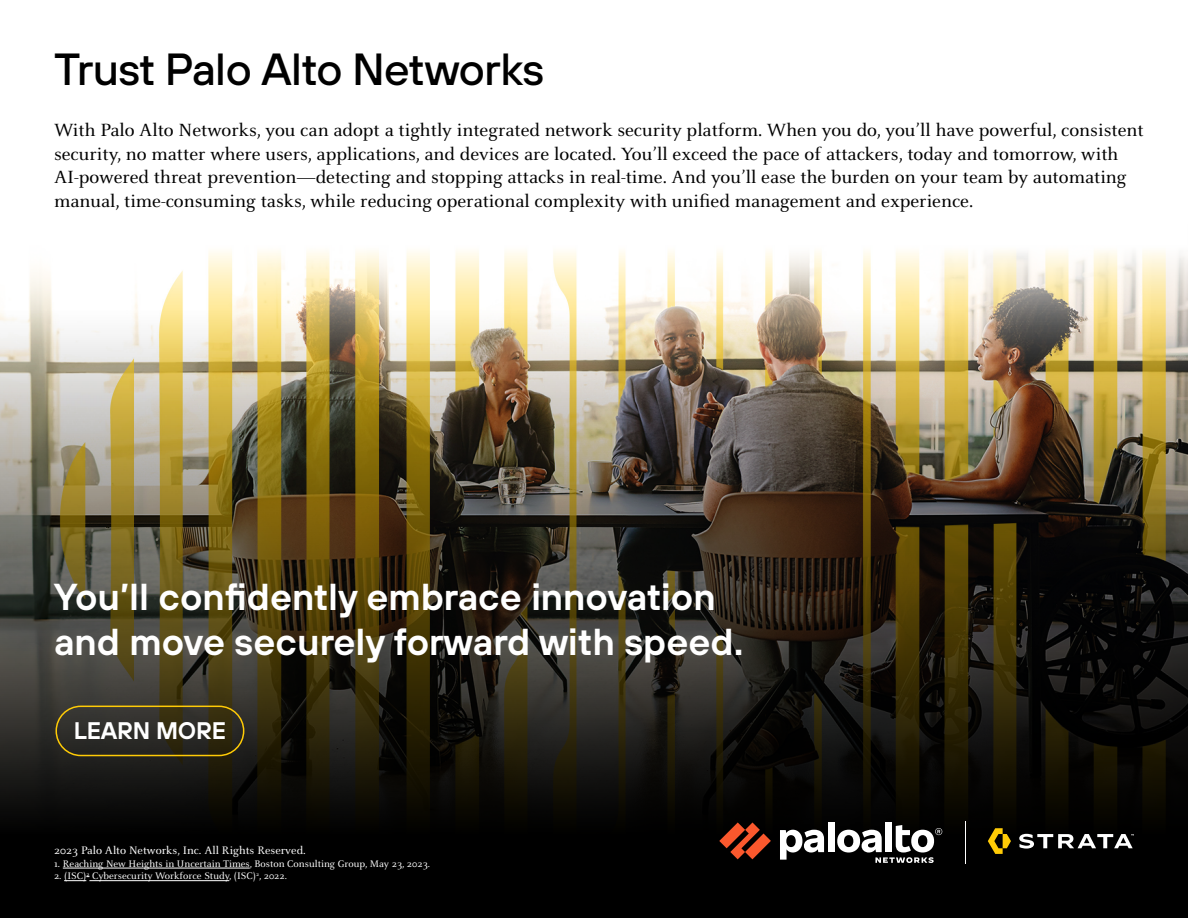
<style>
.page{position:relative;width:1188px;height:918px;background:#fff}
.page>*{position:absolute;margin:0;border:0;box-sizing:border-box;transform-origin:0 0}
.t1{font:500 45px "TT Hoves";letter-spacing:-.01em;color:#000}
.t2{font:600 37.5px/45px "TT Hoves";color:#fff}
.t3{font:600 24px "TT Hoves";letter-spacing:-.01em;color:#fff}
.t4{font:19.5px/23.4px "Celeste Pro";color:#000}
.t5{font:12px "Celeste Pro";color:#fff}
.t6{font:10.5px "Celeste Pro";color:#fff}
</style>
<div class="page">
<div style="left:0;top:836px;width:1188px;height:82px;background:#000"></div>
<svg style="left:0;top:422px;width:1188px;height:416px;background:#342e1d"></svg>
<hr style="left:63px;top:868px;width:187px;height:1px;background:#fff">
<svg style="left:64px;top:876px;width:25px;height:5px"></svg>
<hr style="left:89px;top:880px;width:140px;height:1px;background:#fff">
<svg style="left:719px;top:822px;width:52px;height:37px"></svg>
<div style="left:828px;top:822px;width:6px;height:30px;background:#fff"></div>
<svg style="left:780px;top:830px;width:44px;height:30px"></svg>
<div style="left:885px;top:822px;width:7px;height:30px;background:#fff"></div>
<svg style="left:837px;top:825px;width:105px;height:38px"></svg>
<hr style="left:965px;top:821px;width:1px;height:43px;background:#fff">
<svg style="left:988px;top:828px;width:23px;height:26px"></svg>
<svg style="left:1019px;top:834px;width:115px;height:15px"></svg>
<img style="left:0;top:250px;width:1188px;height:172px">
<div style="left:55px;top:706px;width:189px;height:50px;border:2px solid #ffcb06;border-radius:25px"></div>
<p class="t1" style="left:54px;top:41px;width:492px">Trust Palo Alto Networks</p>
<p class="t4" style="left:54px;top:118px;width:1091px">With Palo Alto Networks, you can adopt a tightly integrated network security platform. When you do, you’ll have powerful, consistent security, no matter where users, applications, and devices are located. You’ll exceed the pace of attackers, today and tomorrow, with AI-powered threat prevention—detecting and stopping attacks in real-time. And you’ll ease the burden on your team by automating manual, time-consuming tasks, while reducing operational complexity with unified management and experience.</p>
<p class="t2" style="left:54px;top:573px;width:691px">You’ll confidently embrace innovation and move securely forward with speed.</p>
<p class="t3" style="left:74px;top:715px;width:154px">LEARN MORE</p>
<p class="t5" style="left:54px;top:843px;width:253px">2023 Palo Alto Networks, Inc. All Rights Reserved.</p>
<p class="t6" style="left:54px;top:857px;width:378px">1. Reaching New Heights in Uncertain Times, Boston Consulting Group, May 23, 2023.</p>
<p class="t6" style="left:54px;top:870px;width:235px">2. (ISC)<sup>2</sup> Cybersecurity Workforce Study, (ISC)<sup>2</sup>, 2022.</p>
</div>
